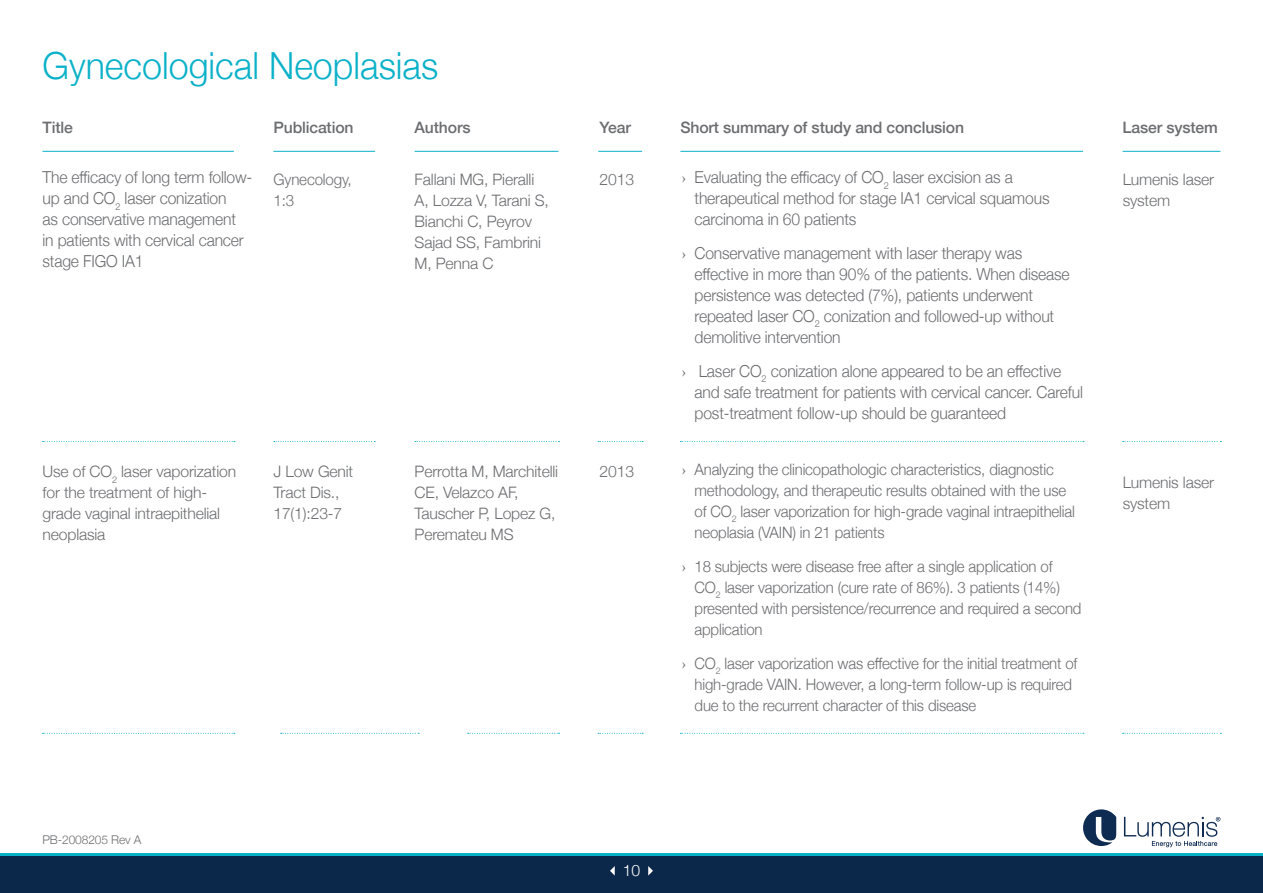
<style>
.page{position:relative;width:1263px;height:893px;background:#fff}
.page>*{position:absolute;margin:0;border:0;box-sizing:border-box;transform-origin:0 0}
.t1{font:300 37.35px "Helvetica Neue";color:#0ab1c8;scale:.96 1}
.t2{font:300 16.5px/21px "Helvetica Neue";letter-spacing:-.01em;color:#6c6d70;scale:.95 1}
.t3{font:300 15.75px/21px "Helvetica Neue";letter-spacing:-.01em;color:#6c6d70;scale:.95 1}
.t4{font:300 15.75px/21px "Helvetica Neue";letter-spacing:-.01em;color:#6c6d70}
.t5{font:500 15.75px "Helvetica Neue";letter-spacing:-.01em;color:#6c6d70}
.t6{font:300 15.75px/21px "Helvetica Neue";letter-spacing:-.01em;color:#6c6d70;scale:.96 1}
.t7{font:300 15.75px "Helvetica Neue";color:#fff}
.t8{font:300 12px "Helvetica Neue";letter-spacing:-.01em;color:#6c6d70}
.s1{font-family:"Adobe Hebrew";font-weight:400}
.s2{font-family:"Adobe Hebrew";font-weight:400;font-size:16.5px}
</style>
<div class="page">
<svg style="left:43px;top:441px;width:192px;height:1px"></svg>
<svg style="left:274px;top:441px;width:101px;height:1px"></svg>
<svg style="left:415px;top:441px;width:144px;height:1px"></svg>
<svg style="left:598px;top:441px;width:45px;height:1px"></svg>
<svg style="left:680px;top:441px;width:404px;height:1px"></svg>
<svg style="left:1123px;top:441px;width:98px;height:1px"></svg>
<svg style="left:43px;top:733px;width:192px;height:1px"></svg>
<svg style="left:281px;top:733px;width:138px;height:1px"></svg>
<svg style="left:468px;top:733px;width:91px;height:1px"></svg>
<svg style="left:598px;top:733px;width:45px;height:1px"></svg>
<svg style="left:680px;top:733px;width:404px;height:1px"></svg>
<svg style="left:1123px;top:733px;width:98px;height:1px"></svg>
<div style="left:0;top:855px;width:1263px;height:38px;background:#0b2749"></div>
<hr style="left:0;top:853px;width:1263px;height:3px;background:#0ab1c8">
<svg style="left:1124px;top:817px;width:96px;height:30px"></svg>
<svg style="left:1083px;top:809px;width:33px;height:37px"></svg>
<svg style="left:648px;top:866px;width:5px;height:9px"></svg>
<svg style="left:610px;top:866px;width:5px;height:9px"></svg>
<hr style="left:43px;top:151px;width:191px;height:1px;background:#0ab1c8">
<hr style="left:273px;top:151px;width:102px;height:1px;background:#0ab1c8">
<hr style="left:415px;top:151px;width:143px;height:1px;background:#0ab1c8">
<hr style="left:598px;top:151px;width:44px;height:1px;background:#0ab1c8">
<hr style="left:680px;top:151px;width:403px;height:1px;background:#0ab1c8">
<hr style="left:1123px;top:151px;width:97px;height:1px;background:#0ab1c8">
<h1 class="t1" style="left:43px;top:35px;width:414px">Gynecological Neoplasias</h1>
<p class="t5" style="left:43px;top:115px;width:32px">Title</p>
<p class="t5" style="left:273px;top:115px;width:82px">Publication</p>
<p class="t5" style="left:415px;top:115px;width:57px">Authors</p>
<p class="t5" style="left:600px;top:115px;width:33px">Year</p>
<p class="t5" style="left:680px;top:115px;width:285px">Short summary of study and conclusion</p>
<p class="t5" style="left:1123px;top:115px;width:97px">Laser system</p>
<p class="t2" style="left:43px;top:165px;width:222px">The efficacy of long term follow&shy;up and CO<sub>2</sub> laser conization<br>as conservative management<br>in patients with cervical cancer stage FIGO IA1</p>
<p class="t2" style="left:694px;top:165px;width:375px;text-indent:-13px"><span class="s1">›</span> Evaluating the efficacy of CO<sub>2</sub> laser excision as a therapeutical method for stage IA1 cervical squamous carcinoma in 60 patients</p>
<p class="t4" style="left:415px;top:168px;width:136px">Fallani MG, Pieralli<br>A, Lozza V, Tarani S,<br>Bianchi C, Peyrov<br>Sajad SS, Fambrini<br>M, Penna C</p>
<p class="t6" style="left:273px;top:168px;width:83px">Gynecology,<br>1:3</p>
<p class="t4" style="left:600px;top:168px;width:36px">2013</p>
<p class="t2" style="left:694px;top:241px;width:396px;text-indent:-13px"><span class="s1">›</span> Conservative management with laser therapy was effective in more than 90% of the patients. When disease persistence was detected (7%), patients underwent repeated laser CO<sub>2</sub> conization and followed-up without demolitive intervention</p>
<p class="t2" style="left:694px;top:359px;width:410px;text-indent:-13px"><span class="s1">›</span> Laser CO<sub>2</sub> conization alone appeared to be an effective and safe treatment for patients with cervical cancer. Careful post-treatment follow-up should be guaranteed</p>
<p class="t4" style="left:43px;top:460px;width:195px">Use of CO<sub>2</sub> laser vaporization for the treatment of high&shy;grade vaginal intraepithelial neoplasia</p>
<p class="t4" style="left:273px;top:460px;width:81px">J Low Genit<br>Tract Dis.,<br>17(1):23-7</p>
<p class="t4" style="left:415px;top:460px;width:145px">Perrotta M, Marchitelli<br>CE, Velazco AF,<br>Tauscher P, Lopez G,<br>Peremateu MS</p>
<p class="t4" style="left:600px;top:460px;width:36px">2013</p>
<p class="t3" style="left:694px;top:458px;width:402px;text-indent:-13px"><span class="s2">›</span> Analyzing the clinicopathologic characteristics, diagnostic methodology, and therapeutic results obtained with the use of CO<sub>2</sub> laser vaporization for high-grade vaginal intraepithelial neoplasia (VAIN) in 21 patients</p>
<p class="t3" style="left:694px;top:555px;width:409px;text-indent:-13px"><span class="s2">›</span> 18 subjects were disease free after a single application of CO<sub>2</sub> laser vaporization (cure rate of 86%). 3 patients (14%) presented with persistence/recurrence and required a second application</p>
<p class="t3" style="left:694px;top:651px;width:405px;text-indent:-13px"><span class="s2">›</span> CO<sub>2</sub> laser vaporization was effective for the initial treatment of high-grade VAIN. However, a long-term follow-up is required due to the recurrent character of this disease</p>
<p class="t4" style="left:1123px;top:168px;width:93px">Lumenis laser system</p>
<p class="t4" style="left:1123px;top:471px;width:93px">Lumenis laser system</p>
<p class="t8" style="left:43px;top:830px;width:100px">PB-2008205 Rev A</p>
<p class="t7" style="left:623px;top:858px;width:19px">10</p>
</div>
